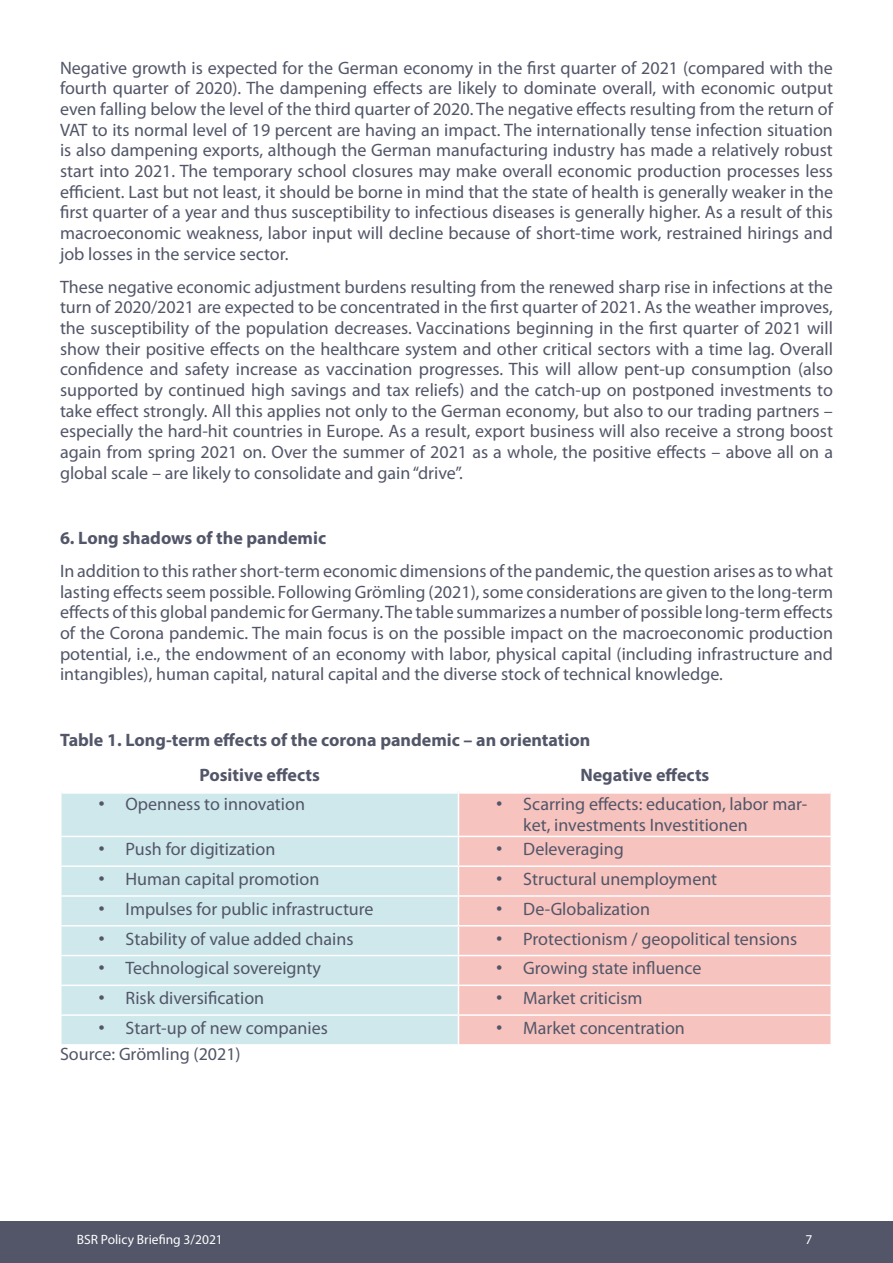
<style>
.page{position:relative;width:893px;height:1263px;background:#fff}
.page>*{position:absolute;margin:0;border:0;box-sizing:border-box;transform-origin:0 0}
.t1{font:18px/20.7px "Myriad Pro";color:#525668;text-align:justify}
.t2{font:700 18px "Myriad Pro";color:#525668}
.t3{font:13.5px "Myriad Pro";color:#fff}
.s1{font-family:"Arial"}
</style>
<div class="page">
<div style="left:0;top:1221px;width:893px;height:42px;background:#525668"></div>
<div style="left:62px;top:794px;width:396px;height:250px;background:#cfe8ec"></div>
<div style="left:459px;top:794px;width:371px;height:250px;background:#f7c3bf"></div>
<hr style="left:60px;top:836px;width:398px;height:1px;background:#fff">
<hr style="left:458px;top:836px;width:374px;height:1px;background:#fff">
<hr style="left:60px;top:865px;width:398px;height:2px;background:#fff">
<hr style="left:458px;top:865px;width:374px;height:2px;background:#fff">
<hr style="left:60px;top:895px;width:398px;height:2px;background:#fff">
<hr style="left:458px;top:895px;width:374px;height:2px;background:#fff">
<hr style="left:60px;top:925px;width:398px;height:1px;background:#fff">
<hr style="left:458px;top:925px;width:374px;height:1px;background:#fff">
<hr style="left:60px;top:955px;width:398px;height:1px;background:#fff">
<hr style="left:458px;top:955px;width:374px;height:1px;background:#fff">
<hr style="left:60px;top:984px;width:398px;height:2px;background:#fff">
<hr style="left:458px;top:984px;width:374px;height:2px;background:#fff">
<hr style="left:60px;top:1014px;width:398px;height:2px;background:#fff">
<hr style="left:458px;top:1014px;width:374px;height:2px;background:#fff">
<p class="t1" style="left:60px;top:57px;width:774px">Negative growth is expected for the German economy in the first quarter of 2021 (compared with the fourth quarter of 2020). The dampening effects are likely to dominate overall, with economic output even falling below the level of the third quarter of 2020. The negative effects resulting from the return of VAT to its normal level of 19 percent are having an impact. The internationally tense infection situation is also dampening exports, although the German manufacturing industry has made a relatively robust start into 2021. The temporary school closures may make overall economic production processes less efficient. Last but not least, it should be borne in mind that the state of health is generally weaker in the first quarter of a year and thus susceptibility to infectious diseases is generally higher. As a result of this macroeconomic weakness, labor input will decline because of short-time work, restrained hirings and job losses in the service sector.</p>
<p class="t1" style="left:60px;top:276px;width:775px">These negative economic adjustment burdens resulting from the renewed sharp rise in infections at the turn of 2020/2021 are expected to be concentrated in the first quarter of 2021. As the weather improves, the susceptibility of the population decreases. Vaccinations beginning in the first quarter of 2021 will show their positive effects on the healthcare system and other critical sectors with a time lag. Overall confidence and safety increase as vaccination progresses. This will allow pent-up consumption (also supported by continued high savings and tax reliefs) and the catch-up on postponed investments to take effect strongly. All this applies not only to the German economy, but also to our trading partners – especially the hard-hit countries in Europe. As a result, export business will also receive a strong boost again from spring 2021 on. Over the summer of 2021 as a whole, the positive effects – above all on a global scale – are likely to consolidate and gain “drive”.</p>
<p class="t2" style="left:60px;top:526px;width:268px">6. Long shadows of the pandemic</p>
<p class="t1" style="left:60px;top:561px;width:775px">In addition to this rather short-term economic dimensions of the pandemic, the question arises as to what lasting effects seem possible. Following Grömling (2021), some considerations are given to the long-term effects of this global pandemic for Germany. The table summarizes a number of possible long-term effects of the Corona pandemic. The main focus is on the possible impact on the macroeconomic production potential, i.e., the endowment of an economy with labor, physical capital (including infrastructure and intangibles), human capital, natural capital and the diverse stock of technical knowledge.</p>
<p class="t2" style="left:60px;top:728px;width:532px">Table 1. Long-term effects of the corona pandemic – an orientation</p>
<p class="t2" style="left:199px;top:763px;width:122px">Positive effects</p>
<p class="t2" style="left:580px;top:763px;width:131px">Negative effects</p>
<p class="t1" style="left:99px;top:794px;width:208px"><span class="s1">•</span> Openness to innovation</p>
<p class="t1" style="left:523px;top:794px;width:286px;text-indent:-27px"><span class="s1">•</span> Scarring effects: education, labor mar&shy;ket, investments Investitionen</p>
<p class="t1" style="left:99px;top:839px;width:178px"><span class="s1">•</span> Push for digitization</p>
<p class="t1" style="left:496px;top:839px;width:129px"><span class="s1">•</span> Deleveraging</p>
<p class="t1" style="left:99px;top:869px;width:222px"><span class="s1">•</span> Human capital promotion</p>
<p class="t1" style="left:496px;top:869px;width:222px"><span class="s1">•</span> Structural unemployment</p>
<p class="t1" style="left:99px;top:899px;width:277px"><span class="s1">•</span> Impulses for public infrastructure</p>
<p class="t1" style="left:496px;top:899px;width:155px"><span class="s1">•</span> De-Globalization</p>
<p class="t1" style="left:99px;top:929px;width:257px"><span class="s1">•</span> Stability of value added chains</p>
<p class="t1" style="left:496px;top:929px;width:302px"><span class="s1">•</span> Protectionism / geopolitical tensions</p>
<p class="t1" style="left:99px;top:958px;width:224px"><span class="s1">•</span> Technological sovereignty</p>
<p class="t1" style="left:496px;top:958px;width:207px"><span class="s1">•</span> Growing state influence</p>
<p class="t1" style="left:99px;top:988px;width:167px"><span class="s1">•</span> Risk diversification</p>
<p class="t1" style="left:496px;top:988px;width:148px"><span class="s1">•</span> Market criticism</p>
<p class="t1" style="left:99px;top:1018px;width:231px"><span class="s1">•</span> Start-up of new companies</p>
<p class="t1" style="left:496px;top:1018px;width:190px"><span class="s1">•</span> Market concentration</p>
<p class="t1" style="left:60px;top:1044px;width:182px">Source: Grömling (2021)</p>
<p class="t3" style="left:77px;top:1232px;width:148px">BSR Policy Briefing 3/2021</p>
<p class="t3" style="left:805px;top:1232px;width:8px">7</p>
</div>
